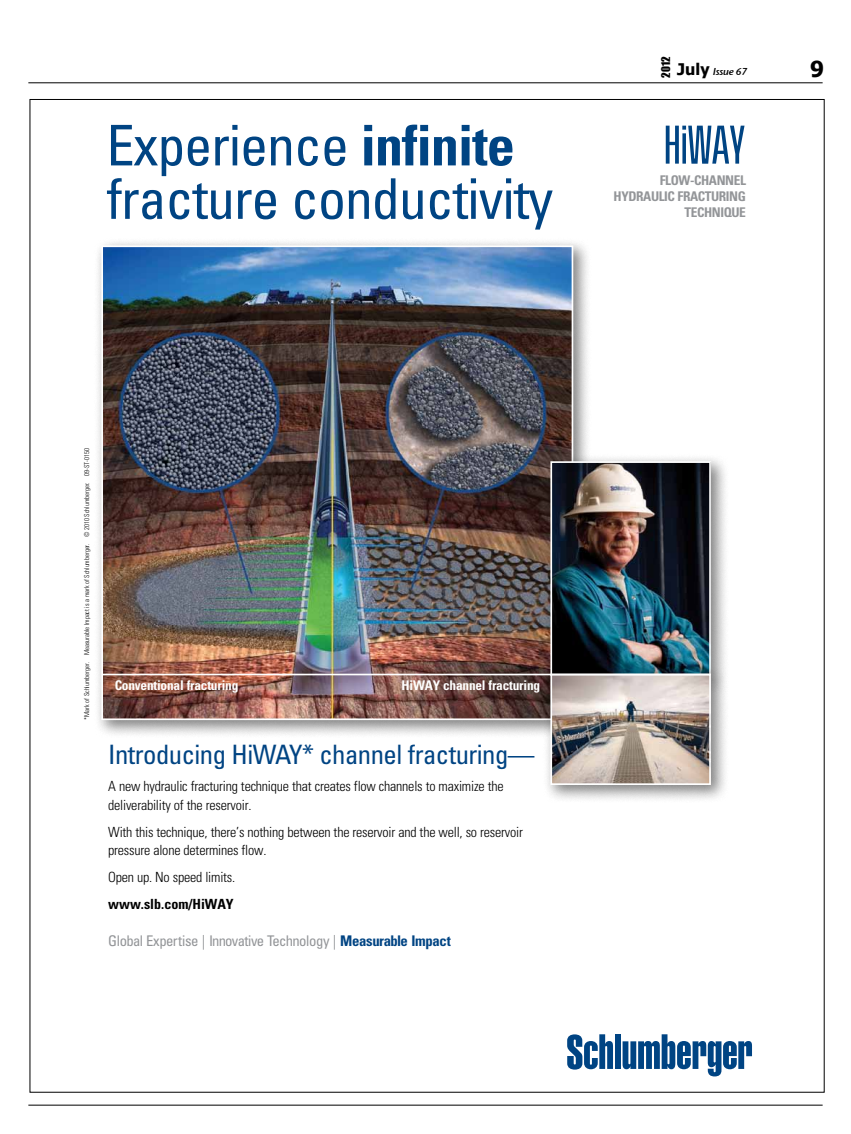
<style>
.page{position:relative;width:851px;height:1134px;background:#fff}
.page>*{position:absolute;margin:0;border:0;box-sizing:border-box;transform-origin:0 0}
.t1{font:condensed 56.1px/53.4px "Univers LT Std";letter-spacing:-.02em;color:#004483}
.t2{font:300 53.4px "Schlumberger Con";letter-spacing:-.03em;color:#004483}
.t3{font:condensed 26.7px "Univers LT Std";letter-spacing:-.02em;color:#004483}
.t4{font:700 22px "Tahoma";color:#000}
.t5{font:condensed 14.7px "Univers LT Std";letter-spacing:-.04em;color:#939598}
.t6{font:300 condensed 14px/18.7px "Univers LT Std";letter-spacing:-.015em;color:#000}
.t7{font:700 condensed 14px "Univers LT Std";color:#000}
.t8{font:700 condensed 13.4px "Univers LT Std";letter-spacing:-.015em;color:#fff}
.t9{font:700 condensed 13.4px/16px "Univers LT Std";letter-spacing:-.03em;color:#939598;text-align:right}
.t10{font:11px "Impact";color:#000}
.t11{font:10px "Stone Sans Sem ITCTT Semi Ita";letter-spacing:-.025em;color:#000}
.t12{font:300 condensed 6.7px "Univers LT Std";letter-spacing:-.005em;color:#000}
.s1{font-weight:700}
.s2{font-family:"Tahoma";font-weight:700;font-size:16px}
.s3{font-weight:700;color:#004483}
</style>
<div class="page">
<hr style="left:28px;top:1105px;width:794px;height:1px;background:#000">
<div style="left:92px;top:236px;width:499px;height:502px;background:#000;opacity:.5"></div>
<img style="left:104px;top:248px;width:466px;height:469px">
<div style="left:101px;top:245px;width:472px;height:475px;border:2px solid #fff"></div>
<div style="left:541px;top:452px;width:188px;height:242px;background:#000;opacity:.5"></div>
<img style="left:553px;top:464px;width:154px;height:201px">
<div style="left:550px;top:461px;width:160px;height:215px;border:2px solid #fff"></div>
<div style="left:541px;top:665px;width:188px;height:138px;background:#000;opacity:.5"></div>
<img style="left:553px;top:677px;width:154px;height:105px">
<div style="left:550px;top:674px;width:160px;height:111px;border:2px solid #fff"></div>
<hr style="left:102px;top:674px;width:608px;height:1px;background:#fff">
<div style="left:614px;top:1034px;width:6px;height:35px;background:#004483"></div>
<svg style="left:567px;top:1034px;width:46px;height:35px"></svg>
<svg style="left:622px;top:1034px;width:129px;height:42px"></svg>
<hr style="left:28px;top:82px;width:794px;height:1px;background:#000">
<h1 class="t1" style="left:106px;top:118px;width:448px">Experience <span class="s1">infinite </span>fracture conductivity</h1>
<p class="t10" style="left:657px;top:78px;width:23px;rotate:-90deg">2012</p>
<p class="t11" style="left:677px;top:63px;width:71px"><span class="s2">July</span> Issue 67</p>
<h3 class="t4" style="left:810px;top:54px;width:16px">9</h3>
<h2 class="t2" style="left:664px;top:118px;width:83px">HiWAY</h2>
<p class="t9" style="left:613px;top:173px;width:134px">FLOW-CHANNEL<br>HYDRAULIC FRACTURING<br>TECHNIQUE</p>
<p class="t12" style="left:83px;top:720px;width:273px;rotate:-90deg">*Mark of Schlumberger. Measurable Impact is a mark of Schlumberger. © 2010 Schlumberger. 09-ST-0150</p>
<p class="t8" style="left:115px;top:677px;width:125px">Conventional fracturing</p>
<p class="t8" style="left:401px;top:677px;width:140px">HiWAY channel fracturing</p>
<h3 class="t3" style="left:108px;top:738px;width:428px">Introducing HiWAY* channel fracturing—</h3>
<p class="t6" style="left:108px;top:777px;width:397px">A new hydraulic fracturing technique that creates flow channels to maximize the deliverability of the reservoir.</p>
<p class="t6" style="left:108px;top:822px;width:416px">With this technique, there’s nothing between the reservoir and the well, so reservoir pressure alone determines flow.</p>
<p class="t6" style="left:108px;top:868px;width:129px">Open up. No speed limits.</p>
<p class="t7" style="left:108px;top:895px;width:127px">www.slb.com/HiWAY</p>
<p class="t5" style="left:108px;top:932px;width:344px">Global Expertise | Innovative Technology | <span class="s3">Measurable Impact</span></p>
</div>
